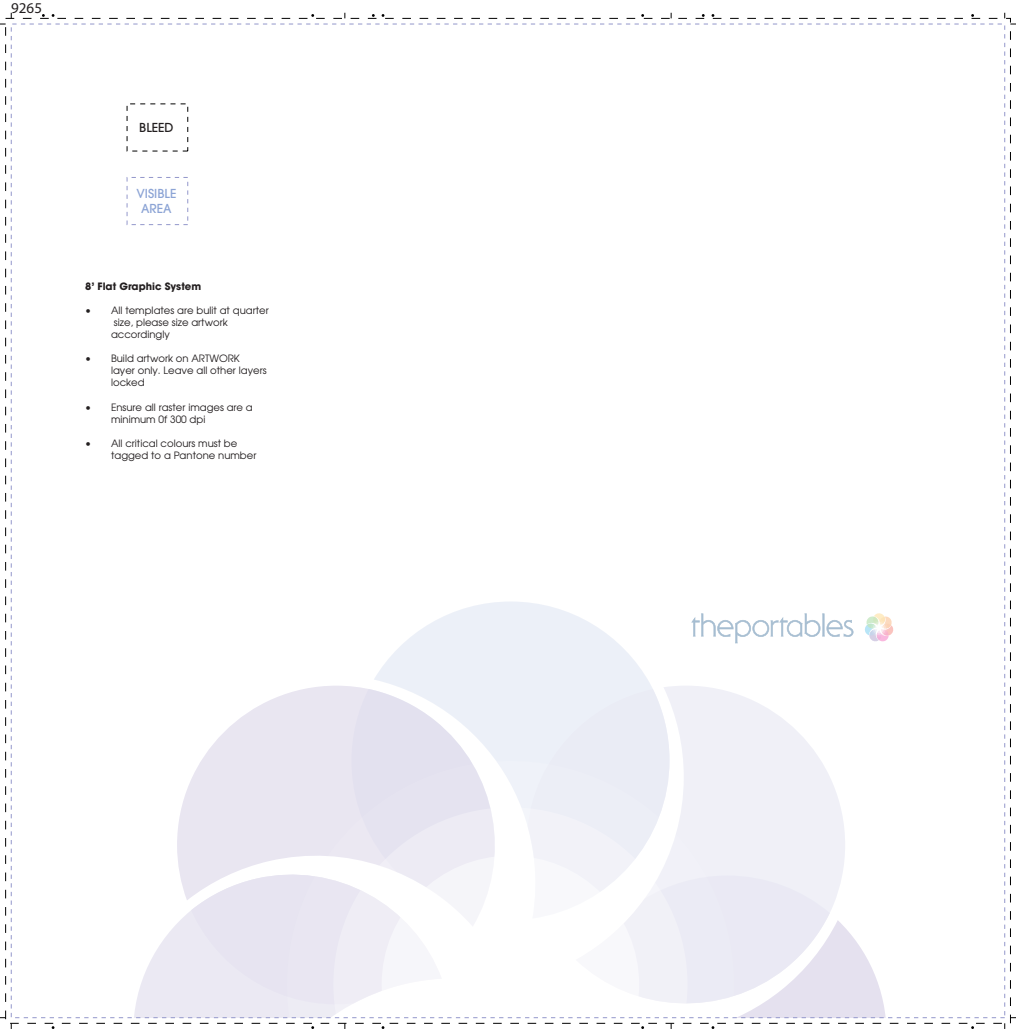
<style>
.page{position:relative;width:1016px;height:1029px;background:#fff}
.page>*{position:absolute;margin:0;border:0;box-sizing:border-box;transform-origin:0 0}
.t1{font:15px "Myriad Pro";color:#231f20}
.t2{font:500 12.31px/14.8px "Avant Garde";color:#8ca4d5;text-align:center}
.t3{font:500 12.31px "Avant Garde";color:#231f20}
.t4{font:10.06px/12.1px "Avant Garde";color:#231f20}
.t5{font:700 10.06px "Avant Garde";color:#231f20}
</style>
<div class="page">
<svg style="left:374px;top:602px;width:277px;height:86px;fill:#ecf0f8"></svg>
<svg style="left:177px;top:685px;width:317px;height:189px"></svg>
<svg style="left:134px;top:874px;width:57px;height:141px;fill:#eceaf4"></svg>
<div style="left:127px;top:177px;width:61px;height:48px;border:1px dashed #9397cb"></div>
<svg style="left:865px;top:613px;width:28px;height:28px"></svg>
<svg style="left:870px;top:620px;width:17px;height:16px"></svg>
<svg style="left:872px;top:621px;width:13px;height:14px"></svg>
<svg style="left:874px;top:623px;width:10px;height:10px"></svg>
<svg style="left:691px;top:613px;width:162px;height:30px"></svg>
<svg style="left:1004px;top:1017px;width:11px;height:11px"></svg>
<svg style="left:0;top:1017px;width:12px;height:11px"></svg>
<svg style="left:191px;top:688px;width:695px;height:340px"></svg>
<h1 class="t1" style="left:11px;top:-1px;width:32px">9265</h1>
<p class="t3" style="left:139px;top:120px;width:36px">BLEED</p>
<p class="t2" style="left:136px;top:186px;width:41px">VISIBLE<br>AREA</p>
<p class="t5" style="left:85px;top:279px;width:117px">8’ Flat Graphic System</p>
<p class="t4" style="left:111px;top:304px;width:159px;text-indent:-26px">• All templates are bulit at quarter size, please size artwork accordingly</p>
<p class="t4" style="left:111px;top:352px;width:157px;text-indent:-26px">• Build artwork on ARTWORK<br>layer only. Leave all other layers locked</p>
<p class="t4" style="left:111px;top:400px;width:143px;text-indent:-26px">• Ensure all raster images are a minimum 0f 300 dpi</p>
<p class="t4" style="left:111px;top:437px;width:147px;text-indent:-26px">• All critical colours must be tagged to a Pantone number</p>
</div>
